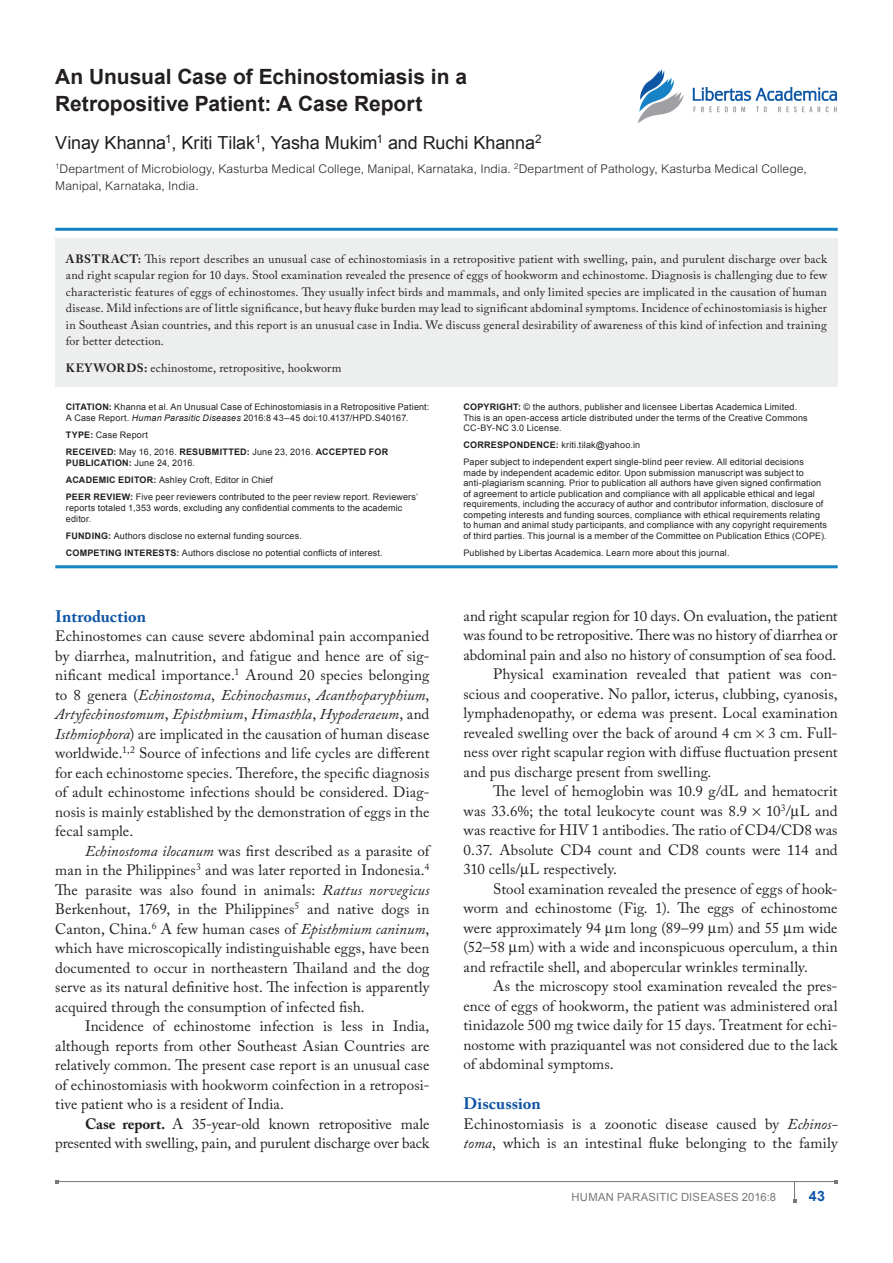
<style>
.page{position:relative;width:893px;height:1263px;background:#fff}
.page>*{position:absolute;margin:0;border:0;box-sizing:border-box;transform-origin:0 0}
.ArticleTitle{font:700 21px/27px "Arial";color:#231f20}
.AuthorName{font:18px "Arial";letter-spacing:-.005em;color:#231f20}
.Heading1{font:700 16.5px "Adobe Caslon Pro";letter-spacing:.005em;color:#1055a4}
.BodyText{font:15px/19.5px "Adobe Caslon Pro";letter-spacing:.005em;color:#231f20;text-align:justify}
.BodyText_First{font:15px/19.5px "Adobe Caslon Pro";letter-spacing:.005em;color:#231f20;text-align:justify}
.Heading2{font:15px/19.5px "Adobe Caslon Pro";letter-spacing:-.01em;color:#231f20;text-align:right}
.RunningFooter-Folio{font:700 14.25px "Arial";color:#1055a4}
.t1{font:12px/16.5px "Adobe Caslon Pro";letter-spacing:.015em;color:#231f20;text-align:justify}
.AuthorAffiliation{font:300 12px/16.5px "Arial MT Std";letter-spacing:.01em;color:#231f20}
.RunningFooter{font:11.25px "Arial";letter-spacing:.015em;color:#76787b}
.t2{font:9px/10.5px "Arial";letter-spacing:.02em;color:#231f20}
.t3{font:700 9px/17.1px "Arial";letter-spacing:.025em;color:#231f20}
.s1{font-weight:700}
.s2{font-style:italic}
.s3{font-weight:400}
</style>
<div class="page">
<hr style="left:57px;top:1181px;width:779px;height:1px;background:#76787b">
<svg style="left:793px;top:1182px;width:3px;height:20px"></svg>
<img style="left:637px;top:69px;width:201px;height:55px">
<hr style="left:55px;top:228px;width:783px;height:3px;background:#1582c5">
<hr style="left:55px;top:565px;width:783px;height:3px;background:#1582c5">
<div style="left:55px;top:239px;width:783px;height:148px;background:#edeeee"></div>
<p class="ArticleTitle" style="left:55px;top:64px;width:413px">An Unusual Case of Echinostomiasis in a<br>Retropositive Patient: A Case Report</p>
<p class="AuthorName" style="left:55px;top:131px;width:488px">Vinay Khanna<sup>1</sup>, Kriti Tilak<sup>1</sup>, Yasha M ukim<sup>1</sup> and Ruchi Khanna<sup>2</sup></p>
<p class="AuthorAffiliation" style="left:55px;top:161px;width:753px"><sup>1</sup>Department of Microbiology, Kasturba Medical College, Manipal, Karnataka, India. <sup>2</sup>Department of Pathology, Kasturba Medical College,<br>Manipal, Karnataka, India.</p>
<p class="t1" style="left:66px;top:250px;width:763px"><span class="s1">ABSTRACT:</span> This report describes an unusual case of echinostomiasis in a retropositive patient with swelling, pain, and purulent discharge over back and right scapular region for 10 days. Stool examination revealed the presence of eggs of hookworm and echinostome. Diagnosis is challenging due to few characteristic features of eggs of echinostomes. They usually infect birds and mammals, and only limited species are implicated in the causation of human disease. Mild infections are of little significance, but heavy fluke burden may lead to significant abdominal symptoms. Incidence of echinostomiasis is higher in Southeast Asian countries, and this report is an unusual case in India. We discuss general desirability of awareness of this kind of infection and training for better detection.</p>
<p class="t1" style="left:66px;top:360px;width:277px"><span class="s1">KEYWORDS:</span> echinostome, retropositive, hookworm</p>
<p class="t2" style="left:66px;top:402px;width:365px"><span class="s1">CITATION:</span> Khanna et al. An U nusual Case of Echinostomiasis in a Retropositive Patient:<br>A Case Report. <span class="s2">Human Parasitic Diseases</span> 2016:8 43–45 doi:10.4137/HPD.S40167.</p>
<p class="t3" style="left:66px;top:427px;width:324px">TYPE: <span class="s3">Case Report<br></span>RECEIVED: <span class="s3">May 16, 2016.</span> RESUBMITTED: <span class="s3">June 23, 2016.</span> ACCEPTED FOR</p>
<p class="t2" style="left:66px;top:454px;width:354px;line-height:17.1px"><span class="s1">PUBLICATION:</span> June 24, 2016.<br><span class="s1">ACADEMIC EDITOR:</span> Ashley Croft, Editor in Chief<br><span class="s1">PEER REVIEW:</span> Five peer reviewers contributed to the peer review report. Reviewers’</p>
<p class="t2" style="left:66px;top:502px;width:338px">reports totaled 1,353 words, excluding any confidential comments to the academic editor.</p>
<p class="t2" style="left:66px;top:527px;width:318px;line-height:17.1px"><span class="s1">FUNDING:</span> Authors disclose no external funding sources.<br><span class="s1">COMPETING INTERESTS:</span> Authors disclose no potential conflicts of interest.</p>
<p class="t2" style="left:463px;top:402px;width:346px"><span class="s1">COPYRIGHT:</span> © the authors, publisher and licensee Libertas Academica Limited.<br>This is an open-access article distributed under the terms of the Creative Commons<br>CC-BY-NC 3.0 License.</p>
<p class="t2" style="left:463px;top:437px;width:342px;line-height:17px"><span class="s1">CORRESPONDENCE:</span> kriti.tilak@yahoo.in<br>Paper subject to independent expert single-blind peer review. All editorial decisions</p>
<p class="t2" style="left:463px;top:467px;width:365px">made by independent academic editor. U pon submission manuscript was subject to anti-plagiarism scanning. Prior to publication all authors have given signed confirmation of agreement to article publication and compliance with all applicable ethical and legal requirements, including the accuracy of author and contributor information, disclosure of competing interests and funding sources, compliance with ethical requirements relating to human and animal study participants, and compliance with any copyright requirements of third parties. This journal is a member of the Committee on Publication Ethics (COPE).</p>
<p class="t2" style="left:463px;top:547px;width:268px">Published by Libertas Academica. Learn more about this journal.</p>
<p class="Heading1" style="left:55px;top:606px;width:92px">Introduction</p>
<p class="BodyText_First" style="left:55px;top:626px;width:376px">Echinostomes can cause severe abdominal pain accompanied by diarrhea, malnutrition, and fatigue and hence are of sig&shy;nificant medical importance.<sup>1</sup> Around 20 species belonging to 8 genera (<span class="s2">Echinostoma</span>, <span class="s2">Echinochasmus</span>, <span class="s2">Acanthoparyphium</span>, <span class="s2">Artyfechinostomum</span>, <span class="s2">Episthmium</span>, <span class="s2">Himasthla</span>, <span class="s2">Hypoderaeum</span>, and <span class="s2">Isthmiophora</span>) are implicated in the causation of human disease worldwide.<sup>1,2</sup> Source of infections and life cycles are different for each echinostome species. Therefore, the specific diagnosis of adult echinostome infections should be considered. Diag&shy;nosis is mainly established by the demonstration of eggs in the fecal sample.</p>
<p class="BodyText" style="left:55px;top:841px;width:376px;text-indent:30px"><span class="s2">Echinostoma ilocanum</span> was first described as a parasite of man in the Philippines<sup>3</sup> and was later reported in Indonesia.<sup>4<br></sup>The parasite was also found in animals: <span class="s2">Rattus norvegicus </span>Berkenhout, 1769, in the Philippines<sup>5</sup> and native dogs in Canton, China.<sup>6</sup> A few human cases of <span class="s2">Episthmium caninum</span>, which have microscopically indistinguishable eggs, have been documented to occur in northeastern Thailand and the dog serve as its natural definitive host. The infection is apparently acquired through the consumption of infected fish.</p>
<p class="BodyText" style="left:55px;top:1016px;width:376px;text-indent:30px">Incidence of echinostome infection is less in India, although reports from other Southeast Asian Countries are relatively common. The present case report is an unusual case of echinostomiasis with hookworm coinfection in a retroposi&shy;tive patient who is a resident of India.</p>
<p class="Heading2" style="left:55px;top:1114px;width:376px"><span class="s1">Case report.</span> A 35-year-old known retropositive male presented with swelling, pain, and purulent discharge over back</p>
<p class="Heading2" style="left:463px;top:606px;width:376px;text-align:justify">and right scapular region for 10 days. On evaluation, the patient was found to be retropositive. There was no history of diarrhea or abdominal pain and also no history of consumption of sea food.</p>
<p class="BodyText" style="left:463px;top:664px;width:376px;text-indent:30px">Physical examination revealed that patient was con&shy;scious and cooperative. No pallor, icterus, clubbing, cyanosis, lymphadenopathy, or edema was present. Local examination revealed swelling over the back of around 4 cm 3 cm. Full&shy;ness over right scapular region with diffuse fluctuation present and pus discharge present from swelling.</p>
<p class="BodyText" style="left:463px;top:781px;width:376px;text-indent:30px">The level of hemoglobin was 10.9 g/dL and hematocrit was 33.6%; the total leukocyte count was 8.9</p>
<p class="BodyText" style="left:463px;top:801px;width:376px;text-indent:303px">10<sup>3</sup>/ L and was reactive for HIV 1 antibodies. The ratio of CD4/CD8 was 0.37. Absolute CD4 count and CD8 counts were 114 and 310 cells/ L respectively.</p>
<p class="BodyText" style="left:463px;top:879px;width:376px;text-indent:30px">Stool examination revealed the presence of eggs of hook&shy;worm and echinostome (Fig. 1). The eggs of echinostome were approximately 94 m long (89–99 m) and 55 m wide (52–58 m) with a wide and inconspicuous operculum, a thin and refractile shell, and abopercular wrinkles terminally.</p>
<p class="BodyText" style="left:463px;top:976px;width:376px;text-indent:30px">As the microscopy stool examination revealed the pres&shy;ence of eggs of hookworm, the patient was administered oral tinidazole 500 mg twice daily for 15 days. Treatment for echi&shy;nostome with praziquantel was not considered due to the lack of abdominal symptoms.</p>
<p class="Heading1" style="left:463px;top:1094px;width:79px">Discussion</p>
<p class="BodyText_First" style="left:463px;top:1114px;width:376px">Echinostomiasis is a zoonotic disease caused by <span class="s2">Echinos&shy;toma</span>, which is an intestinal fluke belonging to the family</p>
<p class="RunningFooter" style="left:572px;top:1189px;width:206px">Human Parasitic Diseases 2016:8</p>
<p class="RunningFooter-Folio" style="left:809px;top:1186px;width:18px">43</p>
</div>
